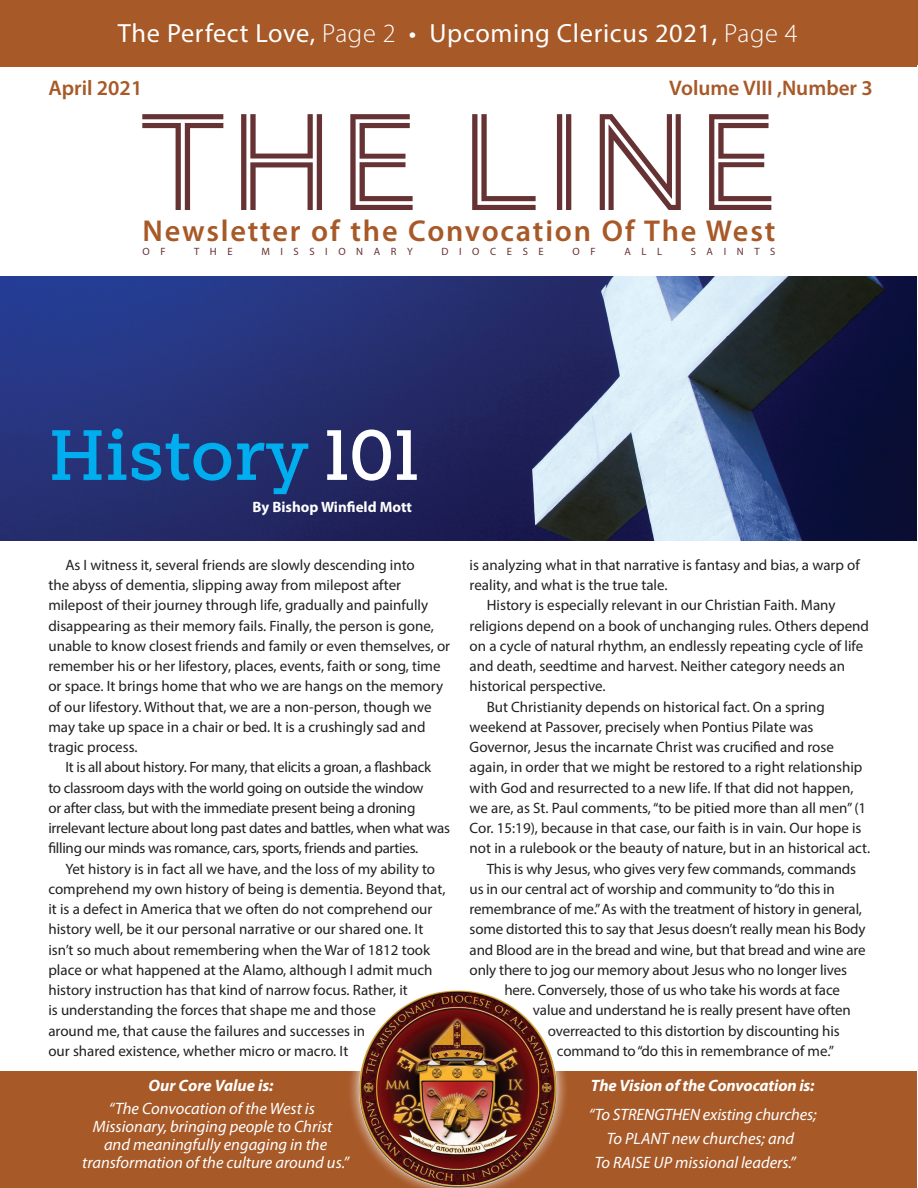
<style>
.page{position:relative;width:918px;height:1188px;background:#fff}
.page>*{position:absolute;margin:0;border:0;box-sizing:border-box;transform-origin:0 0}
.t1{font:142.2px "AW Conqueror Inline";letter-spacing:-.01em;color:#663233}
.t2{font:600 72px "Weekly Free";color:#00aeef}
.t3{font:600 30.3px "Myriad Pro";letter-spacing:.06em;color:#a75928}
.t4{font:26.4px "Myriad Pro";letter-spacing:.025em;color:#fff}
.t5{font:600 21.15px "Myriad Pro";color:#a75928}
.t6{font:italic 16.5px/18px "Myriad Pro";color:#fff;text-align:center}
.t7{font:italic 700 16.5px "Myriad Pro";letter-spacing:-.01em;color:#fff}
.t8{font:15px/20.2px "Myriad Pro";color:#231f20}
.t9{font:15px/20.2px "Myriad Pro";letter-spacing:-.02em;color:#231f20}
.t10{font:700 15px "Myriad Pro";color:#fff}
.t11{font:10.65px "Myriad Pro";letter-spacing:1em;color:#663233}
.s1{font-weight:300}
.s2{color:#fff}
</style>
<div class="page">
<div style="left:0;top:0;width:918px;height:64px;background:#a75928"></div>
<div style="left:0;top:22px;width:917px;height:45px;background:#a75928"></div>
<div style="left:0;top:1072px;width:917px;height:116px;background:#a75928"></div>
<div style="left:347px;top:977px;width:222px;height:211px;background:#fff;opacity:.98"></div>
<img style="left:357px;top:988px;width:204px;height:200px">
<img style="left:0;top:276px;width:917px;height:265px">
<h3 class="t4" style="left:118px;top:17px;width:681px">The Perfect Love, <span class="s1">Page 2</span> • Upcoming Clericus 2021, <span class="s1">Page 4</span></h3>
<h3 class="t5" style="left:48px;top:74px;width:95px">April 2021</h3>
<h3 class="t5" style="left:669px;top:74px;width:205px">Volume VIII ,Number 3</h3>
<h1 class="t1" style="left:138px;top:96px;width:647px">THE LINE</h1>
<h3 class="t3" style="left:143px;top:212px;width:634px">Newsletter of the Convocation Of The West</h3>
<p class="t11" style="left:143px;top:245px;width:25px">O F</p>
<p class="t11" style="left:194px;top:245px;width:40px">THE</p>
<p class="t11" style="left:261px;top:245px;width:153px">MISSIONARY</p>
<p class="t11" style="left:442px;top:245px;width:104px">DIOCESE</p>
<p class="t11" style="left:573px;top:245px;width:25px">O F</p>
<p class="t11" style="left:624px;top:245px;width:39px">ALL</p>
<p class="t11" style="left:691px;top:245px;width:86px">SAINTS</p>
<h2 class="t2" style="left:48px;top:414px;width:373px">History <span class="s2">101</span></h2>
<p class="t10" style="left:253px;top:498px;width:161px">By Bishop Winfield Mott</p>
<p class="t8" style="left:48px;top:555px;width:403px;text-indent:17px">As I witness it, several friends are slowly descending into<br>the abyss of dementia, slipping away from milepost after milepost of their journey through life, gradually and painfully disappearing as their memory fails. Finally, the person is gone, unable to know closest friends and family or even themselves, or remember his or her lifestory, places, events, faith or song, time or space. It brings home that who we are hangs on the memory of our lifestory. Without that, we are a non-person, though we may take up space in a chair or bed. It is a crushingly sad and tragic process.</p>
<p class="t9" style="left:48px;top:757px;width:403px;text-indent:17px">It is all about history. For many, that elicits a groan, a flashback<br>to classroom days with the world going on outside the window<br>or after class, but with the immediate present being a droning irrelevant lecture about long past dates and battles, when what was filling our minds was romance, cars, sports, friends and parties.</p>
<p class="t8" style="left:48px;top:858px;width:399px;text-indent:17px">Yet history is in fact all we have, and the loss of my ability to comprehend my own history of being is dementia. Beyond that, it is a defect in America that we often do not comprehend our history well, be it our personal narrative or our shared one. It isn’t so much about remembering when the War of 1812 took place or what happened at the Alamo, although I admit much history instruction has that kind of narrow focus. Rather, it<br>is understanding the forces that shape me and those<br>around me, that cause the failures and successes in<br>our shared existence, whether micro or macro. It</p>
<p class="t7" style="left:149px;top:1076px;width:126px">Our Core Value is:</p>
<p class="t6" style="left:82px;top:1099px;width:268px">“The Convocation of the West is Missionary, bringing people to Christ and meaningfully engaging in the transformation of the culture around us.”</p>
<p class="t8" style="left:470px;top:555px;width:392px">is analyzing what in that narrative is fantasy and bias, a warp of</p>
<p class="t8" style="left:470px;top:575px;width:199px">reality, and what is the true tale.</p>
<p class="t8" style="left:487px;top:595px;width:350px">History is especially relevant in our Christian Faith. Many</p>
<p class="t8" style="left:470px;top:615px;width:401px">religions depend on a book of unchanging rules. Others depend</p>
<p class="t8" style="left:470px;top:636px;width:395px">on a cycle of natural rhythm, an endlessly repeating cycle of life</p>
<p class="t8" style="left:470px;top:656px;width:377px">and death, seedtime and harvest. Neither category needs an</p>
<p class="t8" style="left:470px;top:676px;width:137px">historical perspective.</p>
<p class="t8" style="left:487px;top:696px;width:340px">But Christianity depends on historical fact. On a spring</p>
<p class="t8" style="left:470px;top:717px;width:345px">weekend at Passover, precisely when Pontius Pilate was</p>
<p class="t8" style="left:470px;top:737px;width:366px">Governor, Jesus the incarnate Christ was crucified and rose</p>
<p class="t8" style="left:470px;top:757px;width:394px">again, in order that we might be restored to a right relationship</p>
<p class="t8" style="left:470px;top:777px;width:385px">with God and resurrected to a new life. If that did not happen,</p>
<p class="t8" style="left:470px;top:798px;width:398px">we are, as St. Paul comments, “to be pitied more than all men” (1</p>
<p class="t8" style="left:470px;top:818px;width:393px">Cor. 15:19), because in that case, our faith is in vain. Our hope is</p>
<p class="t8" style="left:470px;top:838px;width:402px">not in a rulebook or the beauty of nature, but in an historical act.</p>
<p class="t8" style="left:487px;top:858px;width:371px">This is why Jesus, who gives very few commands, commands</p>
<p class="t8" style="left:470px;top:879px;width:367px">us in our central act of worship and community to “do this in</p>
<p class="t8" style="left:470px;top:899px;width:394px">remembrance of me.” As with the treatment of history in general,</p>
<p class="t8" style="left:470px;top:919px;width:397px">some distorted this to say that Jesus doesn’t really mean his Body</p>
<p class="t8" style="left:470px;top:939px;width:398px">and Blood are in the bread and wine, but that bread and wine are</p>
<p class="t8" style="left:470px;top:960px;width:379px">only there to jog our memory about Jesus who no longer lives</p>
<p class="t8" style="left:504px;top:980px;width:337px">here. Conversely, those of us who take his words at face</p>
<p class="t8" style="left:533px;top:1000px;width:319px">value and understand he is really present have often</p>
<p class="t8" style="left:548px;top:1020px;width:293px">overreacted to this distortion by discounting his</p>
<p class="t8" style="left:557px;top:1041px;width:279px">command to “do this in remembrance of me.”</p>
<p class="t7" style="left:591px;top:1076px;width:225px">The Vision of the Convocation is:</p>
<p class="t6" style="left:589px;top:1105px;width:229px">“To STRENGTHEN existing churches;</p>
<p class="t6" style="left:607px;top:1129px;width:189px">To PLANT new churches; and</p>
<p class="t6" style="left:595px;top:1153px;width:203px">To RAISE UP missional leaders.”</p>
</div>
